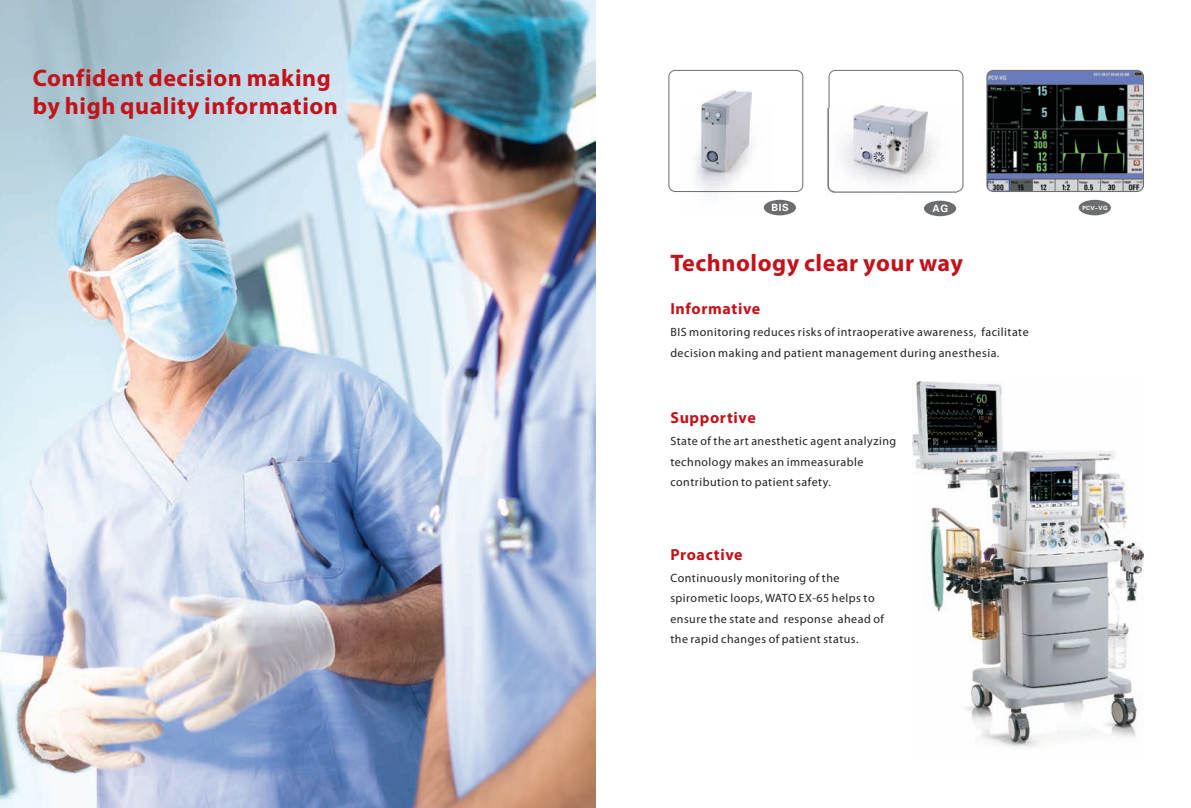
<style>
.page{position:relative;width:1191px;height:808px;background:#fff}
.page>*{position:absolute;margin:0;border:0;box-sizing:border-box;transform-origin:0 0}
.t1{font:700 24px/27.5px "Myriad Pro";letter-spacing:.025em;color:#c4121a}
.t2{font:700 16px "Myriad Pro";letter-spacing:.04em;color:#c4121a}
.t3{font:12px/20.4px "Myriad Pro";letter-spacing:.04em;color:#231f20}
.t4{font:10px "FZDHTJW GB1 0";color:#fff}
.t5{font:5.8px "FZDHTJW GB1 0";color:#fff}
</style>
<div class="page">
<img style="left:987px;top:70px;width:156px;height:122px;border-radius:6px">
<div style="left:986px;top:70px;width:158px;height:122px;border:1px solid #6c6d70;border-radius:6px"></div>
<div style="left:1078px;top:200px;width:32px;height:15px;background:#6c6d70;border-radius:50%"></div>
<div style="left:828px;top:70px;width:135px;height:122px;border:1px solid #6c6d70;border-radius:6px"></div>
<img style="left:827px;top:109px;width:129px;height:84px">
<img style="left:853px;top:105px;width:74px;height:68px">
<img style="left:695px;top:108px;width:75px;height:106px">
<img style="left:701px;top:91px;width:50px;height:80px">
<img style="left:702px;top:108px;width:23px;height:57px">
<div style="left:924px;top:201px;width:32px;height:15px;background:#6c6d70;border-radius:50%"></div>
<div style="left:764px;top:200px;width:32px;height:15px;background:#6c6d70;border-radius:50%"></div>
<div style="left:668px;top:70px;width:135px;height:122px;border:1px solid #6c6d70;border-radius:6px"></div>
<img style="left:0;top:0;width:595px;height:808px">
<img style="left:912px;top:381px;width:231px;height:367px">
<h1 class="t1" style="left:33px;top:67px;width:307px">Confident decision making by high quality information</h1>
<p class="t4" style="left:771px;top:203px;width:19px">BIS</p>
<p class="t4" style="left:932px;top:204px;width:17px">AG</p>
<p class="t5" style="left:1082px;top:205px;width:27px">PCV-VG</p>
<h1 class="t1" style="left:670px;top:251px;width:294px">Technology clear your way</h1>
<h2 class="t2" style="left:670px;top:302px;width:91px">Informative</h2>
<p class="t3" style="left:670px;top:323px;width:360px">BIS monitoring reduces risks of intraoperative awareness, facilitate decision making and patient management during anesthesia.</p>
<h2 class="t2" style="left:670px;top:411px;width:87px">Supportive</h2>
<p class="t3" style="left:670px;top:432px;width:227px">State of the art anesthetic agent analyzing technology makes an immeasurable contribution to patient safety.</p>
<h2 class="t2" style="left:670px;top:548px;width:74px">Proactive</h2>
<p class="t3" style="left:670px;top:569px;width:215px">Continuously monitoring of the spirometic loops, WATO EX-65 helps to ensure the state and response ahead of the rapid changes of patient status.</p>
</div>
